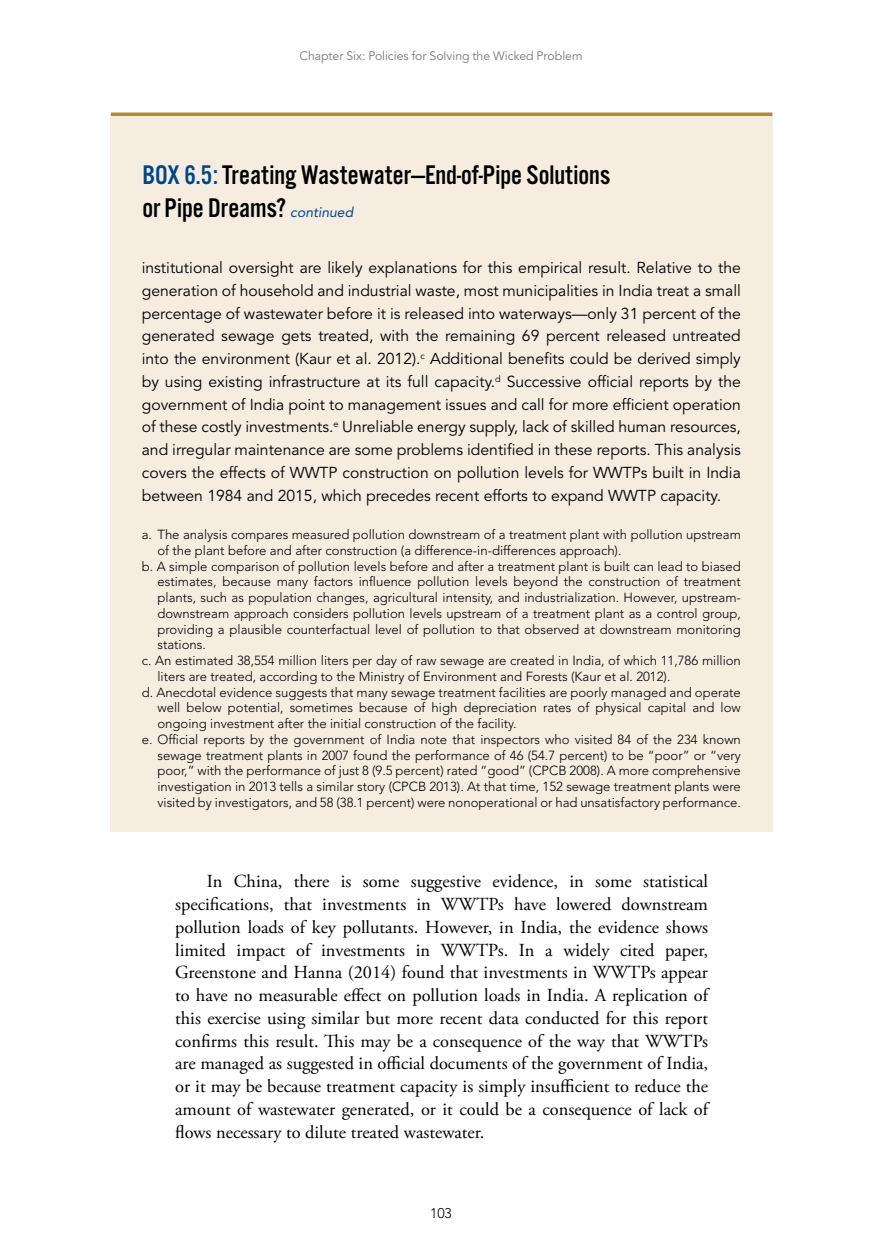
<style>
.page{position:relative;width:882px;height:1260px;background:#fff}
.page>*{position:absolute;margin:0;border:0;box-sizing:border-box;transform-origin:0 0}
.Box_title{font:28px/33.2px "Alternate Got No 3 D";color:#000}
.Body{font:18.38px/22.8px "Adobe Garamond Pro";color:#000;text-align:justify}
.Box_text{font:15.75px/22.8px "Avenir LT Std";color:#000;text-align:justify}
.t1{font:300 14px "Avenir LT Std";color:#000}
.notes{font:300 13.12px/15.8px "Avenir LT Std";color:#000;text-align:justify}
.t2{font:12.25px "Avenir LT Std";color:#757779}
.s1{color:#00468b}
.s2{font-family:"Avenir LT Std";font-style:italic;font-size:14px;color:#00468b}
</style>
<div class="page">
<div style="left:110px;top:114px;width:662px;height:718px;background:#f4ede0"></div>
<hr style="left:111px;top:113px;width:661px;height:3px;background:#b88b2d">
<p class="t2" style="left:299px;top:48px;width:285px">Chapter Six: Policies for Solving the Wicked Problem</p>
<p class="Box_title" style="left:142px;top:159px;width:469px"><span class="s1">BOX 6.5:</span> Treating Wastewater—End-of-Pipe Solutions or Pipe Dreams? <span class="s2">continued</span></p>
<p class="Box_text" style="left:142px;top:257px;width:601px">institutional oversight are likely explanations for this empirical result. Relative to the generation of household and industrial waste, most municipalities in India treat a small percentage of wastewater before it is released into waterways—only 31 percent of the generated sewage gets treated, with the remaining 69 percent released untreated into the environment (Kaur et al. 2012).<sup>c</sup> Additional benefits could be derived simply by using existing infrastructure at its full capacity.<sup>d</sup> Successive official reports by the government of India point to management issues and call for more efficient operation of these costly investments.<sup>e</sup> Unreliable energy supply, lack of skilled human resources, and irregular maintenance are some problems identified in these reports. This analysis covers the effects of WWTP construction on pollution levels for WWTPs built in India between 1984 and 2015, which precedes recent efforts to expand WWTP capacity.</p>
<p class="notes" style="left:158px;top:527px;width:585px;text-indent:-16px">a. The analysis compares measured pollution downstream of a treatment plant with pollution upstream of the plant before and after construction (a difference-in-differences approach).</p>
<p class="notes" style="left:158px;top:558px;width:585px;text-indent:-16px">b. A simple comparison of pollution levels before and after a treatment plant is built can lead to biased estimates, because many factors influence pollution levels beyond the construction of treatment plants, such as population changes, agricultural intensity, and industrialization. However, upstream&shy;downstream approach considers pollution levels upstream of a treatment plant as a control group, providing a plausible counterfactual level of pollution to that observed at downstream monitoring stations.</p>
<p class="notes" style="left:158px;top:653px;width:585px;text-indent:-16px">c. An estimated 38,554 million liters per day of raw sewage are created in India, of which 11,786 million liters are treated, according to the Ministry of Environment and Forests (Kaur et al. 2012).</p>
<p class="notes" style="left:158px;top:684px;width:585px;text-indent:-16px">d. Anecdotal evidence suggests that many sewage treatment facilities are poorly managed and operate well below potential, sometimes because of high depreciation rates of physical capital and low ongoing investment after the initial construction of the facility.</p>
<p class="notes" style="left:158px;top:731px;width:585px;text-indent:-16px">e. Official reports by the government of India note that inspectors who visited 84 of the 234 known sewage treatment plants in 2007 found the performance of 46 (54.7 percent) to be “poor” or “very poor,” with the performance of just 8 (9.5 percent) rated “good” (CPCB 2008). A more comprehensive investigation in 2013 tells a similar story (CPCB 2013). At that time, 152 sewage treatment plants were visited by investigators, and 58 (38.1 percent) were nonoperational or had unsatisfactory performance.</p>
<p class="Body" style="left:175px;top:871px;width:534px;text-indent:32px">In China, there is some suggestive evidence, in some statistical specifications, that investments in WWTPs have lowered downstream pollution loads of key pollutants. However, in India, the evidence shows limited impact of investments in WWTPs. In a widely cited paper, Greenstone and Hanna (2014) found that investments in WWTPs appear to have no measurable effect on pollution loads in India. A replication of this exercise using similar but more recent data conducted for this report confirms this result. This may be a consequence of the way that WWTPs are managed as suggested in official documents of the government of India, or it may be because treatment capacity is simply insufficient to reduce the amount of wastewater generated, or it could be a consequence of lack of flows necessary to dilute treated wastewater.</p>
<p class="t1" style="left:430px;top:1205px;width:23px">103</p>
</div>
